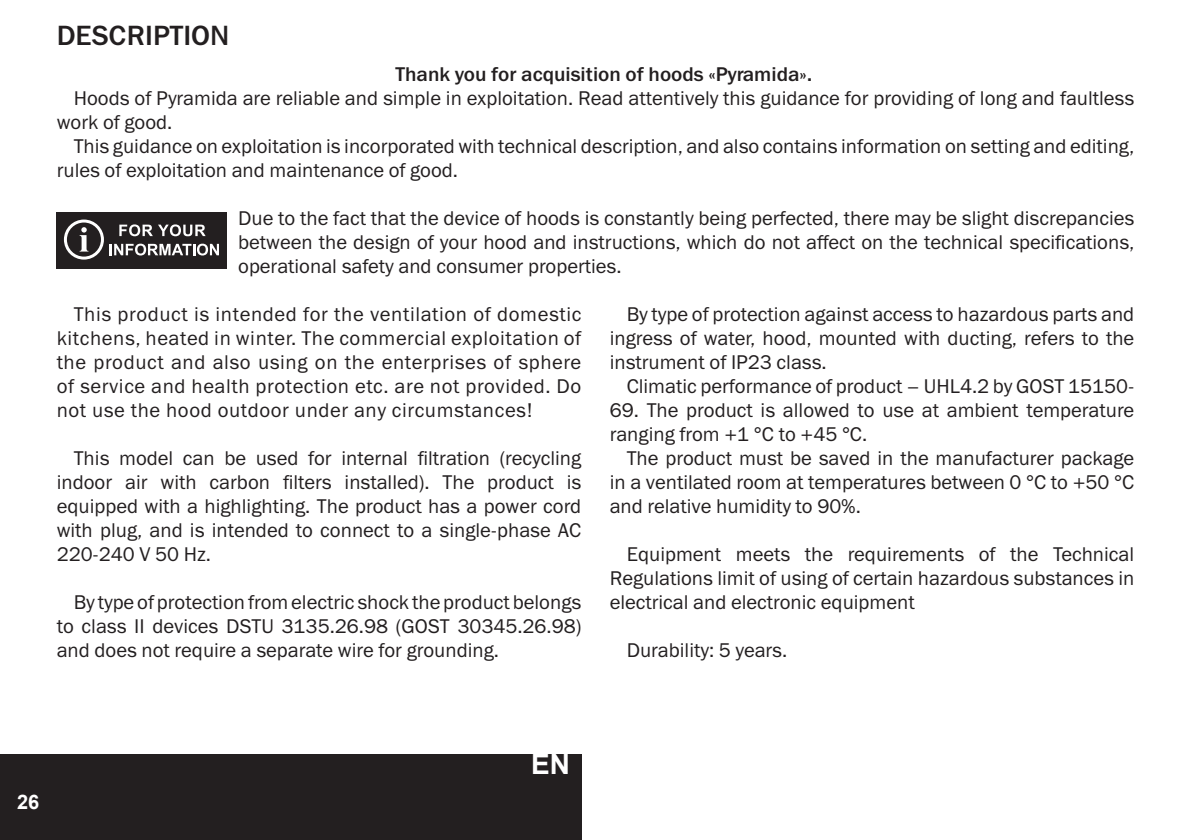
<style>
.page{position:relative;width:1191px;height:840px;background:#fff}
.page>*{position:absolute;margin:0;border:0;box-sizing:border-box;transform-origin:0 0}
.t1{font:28px "Franklin Gothic Medium C";color:#231f20}
.t2{font:700 28px "Arial";color:#fff}
.t3{font:20px/24px "Franklin Gothic Book C";color:#231f20;text-align:justify}
.t4{font:20px "Franklin Gothic Medium C";color:#231f20}
.t5{font:700 20px "Arial";color:#fff}
</style>
<div class="page">
<div style="left:0;top:754px;width:581px;height:85px;background:#231f20"></div>
<div style="left:57px;top:212px;width:170px;height:57px;background:#231f20"></div>
<svg style="left:119px;top:224px;width:87px;height:12px"></svg>
<svg style="left:110px;top:243px;width:109px;height:12px"></svg>
<svg style="left:64px;top:219px;width:40px;height:40px"></svg>
<h1 class="t1" style="left:57px;top:20px;width:174px">Description</h1>
<p class="t4" style="left:395px;top:63px;width:418px">Thank you for acquisition of hoods «Pyramida».</p>
<p class="t3" style="left:57px;top:86px;width:1079px;text-indent:17px">Hoods of Pyramida are reliable and simple in exploitation. Read attentively this guidance for providing of long and faultless work of good.</p>
<p class="t3" style="left:57px;top:134px;width:1079px;text-indent:17px">This guidance on exploitation is incorporated with technical description, and also contains information on setting and editing, rules of exploitation and maintenance of good.</p>
<p class="t3" style="left:238px;top:206px;width:897px">Due to the fact that the device of hoods is constantly being perfected, there may be slight discrepancies between the design of your hood and instructions, which do not affect on the technical specifications, operational safety and consumer properties.</p>
<p class="t3" style="left:57px;top:302px;width:526px;text-indent:17px">This product is intended for the ventilation of domestic kitchens, heated in winter. The commercial exploitation of the product and also using on the enterprises of sphere of service and health protection etc. are not provided. Do not use the hood outdoor under any circumstances!</p>
<p class="t3" style="left:57px;top:446px;width:526px;text-indent:17px">This model can be used for internal filtration (recycling indoor air with carbon filters installed). The product is equipped with a highlighting. The product has a power cord with plug, and is intended to connect to a single-phase AC 220-240 V 50 Hz.</p>
<p class="t3" style="left:57px;top:590px;width:526px;text-indent:17px">By type of protection from electric shock the product belongs to class II devices DSTU 3135.26.98 (GOST 30345.26.98) and does not require a separate wire for grounding.</p>
<p class="t3" style="left:609px;top:302px;width:526px;text-indent:17px">By type of protection against access to hazardous parts and ingress of water, hood, mounted with ducting, refers to the instrument of IP23 class.</p>
<p class="t3" style="left:626px;top:374px;width:509px">Climatic performance of product – UHL4.2 by GOST 15150-</p>
<p class="t3" style="left:609px;top:398px;width:526px">69. The product is allowed to use at ambient temperature ranging from +1 °C to +45 °C.</p>
<p class="t3" style="left:609px;top:446px;width:526px;text-indent:17px">The product must be saved in the manufacturer package in a ventilated room at temperatures between 0 °C to +50 °C and relative humidity to 90%.</p>
<p class="t3" style="left:609px;top:542px;width:526px;text-indent:17px">Equipment meets the requirements of the Technical Regulations limit of using of certain hazardous substances in electrical and electronic equipment</p>
<p class="t3" style="left:626px;top:638px;width:162px">Durability: 5 years.</p>
<p class="t5" style="left:17px;top:788px;width:24px">26</p>
<h1 class="t2" style="left:531px;top:744px;width:40px">EN</h1>
</div>
